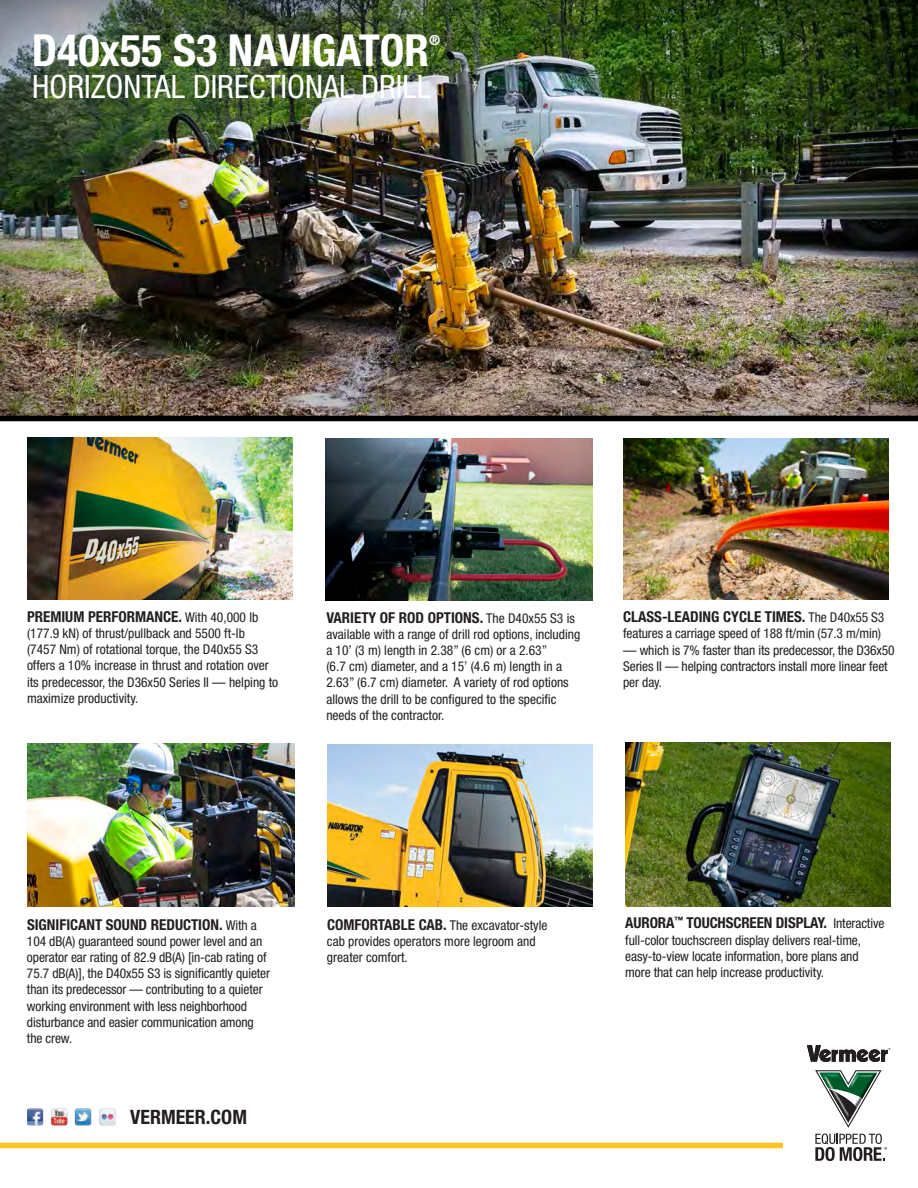
<style>
.page{position:relative;width:918px;height:1188px;background:#fff}
.page>*{position:absolute;margin:0;border:0;box-sizing:border-box;transform-origin:0 0}
.t1{font:700 condensed 44.25px "Helvetica Neue";color:#fff}
.t2{font:condensed 32.25px "Helvetica Neue";color:#fff}
.t3{font:700 condensed 19.8px "Helvetica Neue";color:#231f20}
.t4{font:700 condensed 15px "Helvetica Neue";color:#231f20}
.t5{font:700 condensed 13.95px "Helvetica Neue";color:#fff}
.t6{font:condensed 13.5px/16.2px "Helvetica Neue";letter-spacing:-.01em;color:#231f20}
.s1{font-weight:400;font-size:13.5px}
.s2{font-weight:700;font-size:15px}
</style>
<div class="page">
<img style="left:623px;top:438px;width:266px;height:162px">
<svg style="left:815px;top:1134px;width:72px;height:27px"></svg>
<svg style="left:815px;top:1070px;width:67px;height:58px"></svg>
<img style="left:820px;top:1073px;width:27px;height:17px">
<svg style="left:807px;top:1045px;width:83px;height:17px"></svg>
<img style="left:27px;top:1108px;width:89px;height:18px">
<img style="left:27px;top:437px;width:266px;height:163px">
<div style="left:0;top:1143px;width:783px;height:5px;background:#fec422"></div>
<img style="left:27px;top:744px;width:267px;height:163px">
<img style="left:326px;top:439px;width:266px;height:161px">
<img style="left:625px;top:742px;width:266px;height:165px">
<img style="left:327px;top:744px;width:266px;height:162px">
<img style="left:0;top:0;width:918px;height:416px">
<div style="left:0;top:416px;width:918px;height:5px;background:#010101"></div>
<p class="t1" style="left:32px;top:24px;width:399px">D40x55 S3 NAVIGATOR</p>
<p class="t5" style="left:429px;top:31px;width:13px">®</p>
<p class="t2" style="left:32px;top:68px;width:401px">HORIZONTAL DIRECTIONAL DRILL</p>
<p class="t4" style="left:27px;top:607px;width:233px">PREMIUM PERFORMANCE. <span class="s1">With 40,000 lb</span></p>
<p class="t6" style="left:27px;top:625px;width:219px">(177.9 kN) of thrust/pullback and 5500 ft-lb</p>
<p class="t6" style="left:27px;top:641px;width:253px">(7457 Nm) of rotational torque, the D40x55 S3 offers a 10% increase in thrust and rotation over its predecessor, the D36x50 Series II — helping to maximize productivity.</p>
<p class="t4" style="left:326px;top:608px;width:250px">VARIETY OF ROD OPTIONS. <span class="s1">The D40x55 S3 is</span></p>
<p class="t6" style="left:326px;top:626px;width:255px">available with a range of drill rod options, including a 10’ (3 m) length in 2.38” (6 cm) or a 2.63”</p>
<p class="t6" style="left:326px;top:658px;width:244px">(6.7 cm) diameter, and a 15’ (4.6 m) length in a<br>2.63” (6.7 cm) diameter. A variety of rod options</p>
<p class="t6" style="left:326px;top:691px;width:232px">allows the drill to be configured to the specific needs of the contractor.</p>
<p class="t4" style="left:623px;top:608px;width:263px">CLASS-LEADING CYCLE TIMES. <span class="s1">The D40x55 S3</span></p>
<p class="t6" style="left:623px;top:626px;width:259px">features a carriage speed of 188 ft/min (57.3 m/min)</p>
<p class="t6" style="left:623px;top:642px;width:273px">— which is 7% faster than its predecessor, the D36x50<br>Series II — helping contractors install more linear feet per day.</p>
<p class="t4" style="left:27px;top:915px;width:231px">SIGNIFICANT SOUND REDUCTION. <span class="s1">With a</span></p>
<p class="t6" style="left:27px;top:933px;width:241px">104 dB(A) guaranteed sound power level and an operator ear rating of 82.9 dB(A) [in-cab rating of</p>
<p class="t6" style="left:27px;top:965px;width:245px">75.7 dB(A)], the D40x55 S3 is significantly quieter</p>
<p class="t6" style="left:27px;top:981px;width:237px">than its predecessor — contributing to a quieter working environment with less neighborhood disturbance and easier communication among</p>
<p class="t6" style="left:27px;top:1030px;width:47px">the crew.</p>
<p class="t3" style="left:130px;top:1105px;width:118px">VERMEER.COM</p>
<p class="t6" style="left:327px;top:917px;width:222px"><span class="s2">COMFORTABLE CAB.</span> The excavator-style</p>
<p class="t6" style="left:327px;top:933px;width:210px">cab provides operators more legroom and</p>
<p class="t6" style="left:327px;top:949px;width:82px">greater comfort.</p>
<p class="t4" style="left:625px;top:914px;width:261px">AURORA<sup>™</sup> TOUCHSCREEN DISPLAY. <span class="s1">Interactive</span></p>
<p class="t6" style="left:625px;top:932px;width:237px">full-color touchscreen display delivers real-time,</p>
<p class="t6" style="left:625px;top:948px;width:235px">easy-to-view locate information, bore plans and</p>
<p class="t6" style="left:625px;top:964px;width:200px">more that can help increase productivity.</p>
</div>
